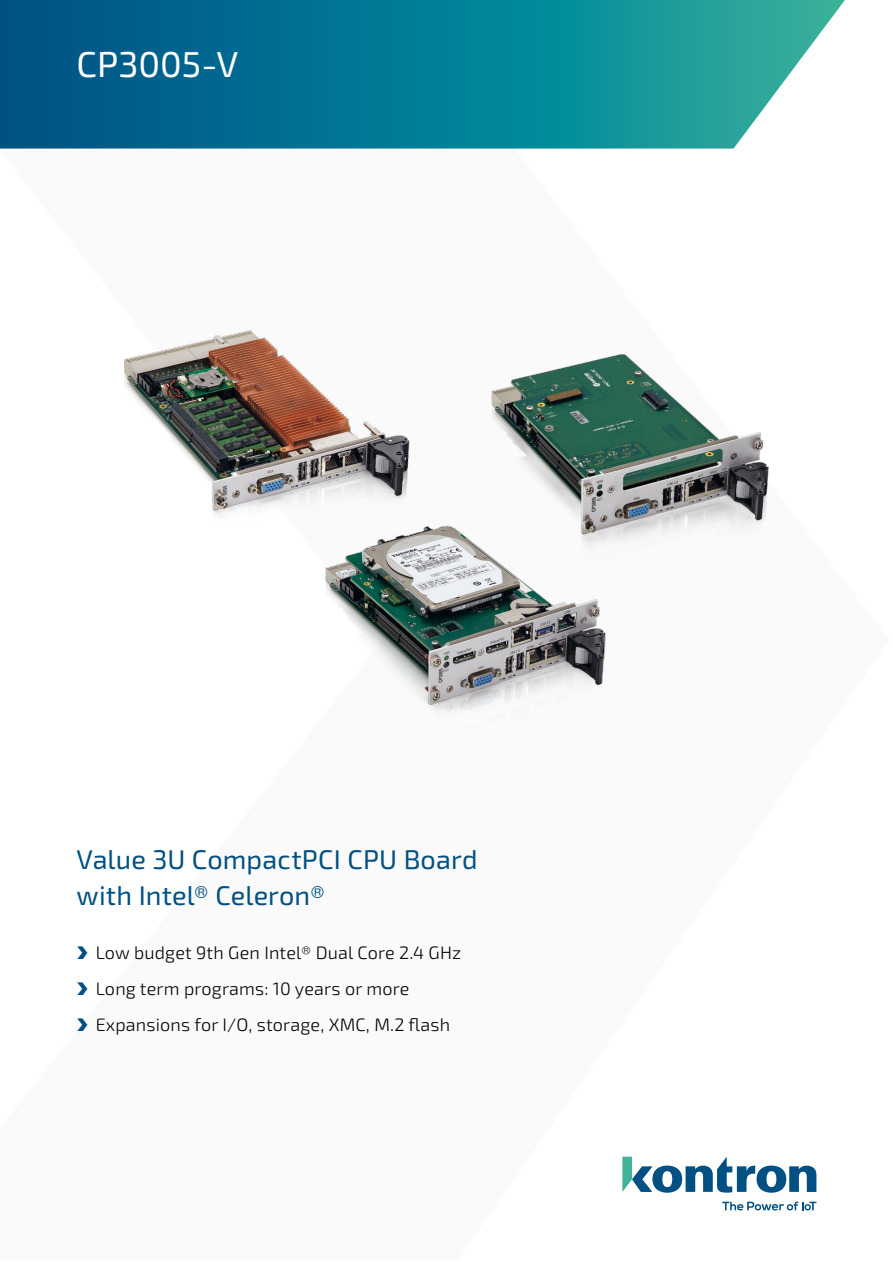
<style>
.page{position:relative;width:893px;height:1263px;background:#fff}
.page>*{position:absolute;margin:0;border:0;box-sizing:border-box;transform-origin:0 0}
.t1{font:36px "Sn T";color:#fff}
.t2{font:27px/36px "Sn T";letter-spacing:.005em;color:#005083}
.t3{font:300 18px/36px "Sn T";letter-spacing:.01em;color:#000}
.s1{font-family:"Arrow";font-weight:400;color:#005083}
</style>
<div class="page">
<svg style="left:622px;top:1157px;width:194px;height:36px"></svg>
<svg style="left:722px;top:1201px;width:94px;height:9px"></svg>
<img style="left:124px;top:330px;width:286px;height:186px">
<img style="left:491px;top:354px;width:278px;height:182px">
<img style="left:302px;top:506px;width:347px;height:207px">
<svg style="left:0;top:0;width:845px;height:149px;background:#19849b"></svg>
<h1 class="t1" style="left:77px;top:43px;width:163px">CP3005-V</h1>
<h2 class="t2" style="left:77px;top:842px;width:403px">Value 3U CompactPCI CPU Board with Intel® Celeron®</h2>
<p class="t3" style="left:77px;top:935px;width:386px"><span class="s1">*</span> Low budget 9th Gen Intel® Dual Core 2.4 GHz <span class="s1">*</span> Long term programs: 10 years or more<br><span class="s1">*</span> Expansions for I/O, storage, XMC, M.2 flash</p>
</div>
